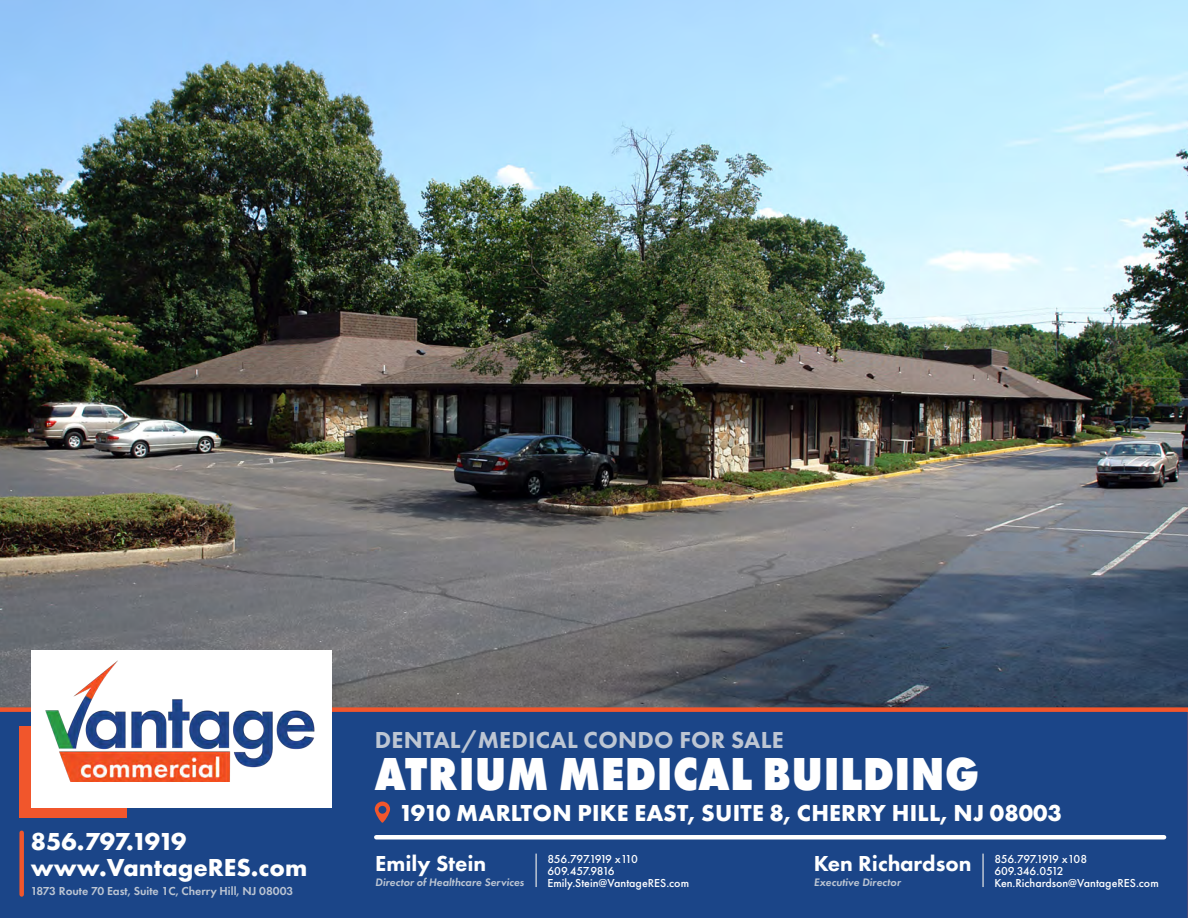
<style>
.page{position:relative;width:1188px;height:918px;background:#fff}
.page>*{position:absolute;margin:0;border:0;box-sizing:border-box;transform-origin:0 0}
.t1{font:800 48px "Futura PT";letter-spacing:.01em;color:#fff;scale:.88 1}
.t2{font:700 25.5px "Futura PT";color:#fff}
.t3{font:700 25.5px "Futura PT";letter-spacing:-.035em;color:#fff}
.t4{font:700 24px "Futura PT";letter-spacing:.01em;color:#fff}
.t5{font:800 24px "Futura PT";letter-spacing:.01em;color:#bdc6d3}
.t6{font:800 22.5px "Futura PT";color:#fff}
.t7{font:500 12px/12px "Futura PT";color:#fff}
.t8{font:600 12px "Futura PT";color:#bdc6d3}
.t9{font:italic 600 11.25px "Futura PT";color:#bdc6d3}
</style>
<div class="page">
<img style="left:0;top:0;width:1188px;height:707px">
<div style="left:0;top:707px;width:1188px;height:211px;background:#1b4588"></div>
<div style="left:19px;top:727px;width:108px;height:91px;background:#f1562c"></div>
<div style="left:31px;top:651px;width:300px;height:157px;background:#fff"></div>
<img style="left:45px;top:656px;width:288px;height:125px">
<div style="left:376px;top:835px;width:788px;height:5px;background:#fff"></div>
<div style="left:19px;top:833px;width:5px;height:62px;background:#f1562c"></div>
<svg style="left:375px;top:802px;width:15px;height:21px"></svg>
<div style="left:378px;top:806px;width:8px;height:8px;background:#1b4588;border-radius:50%"></div>
<hr style="left:982px;top:854px;width:2px;height:33px;background:#bdc6d3">
<hr style="left:535px;top:854px;width:2px;height:33px;background:#bdc6d3">
<h2 class="t3" style="left:31px;top:825px;width:157px">856.797.1919</h2>
<p class="t8" style="left:31px;top:884px;width:264px">1873 Route 70 East, Suite 1C, Cherry Hill, NJ 08003</p>
<h2 class="t2" style="left:31px;top:851px;width:278px">www.VantageRES.com</h2>
<h3 class="t5" style="left:375px;top:725px;width:410px">DENTAL/MEDICAL CONDO FOR SALE</h3>
<h1 class="t1" style="left:375px;top:743px;width:688px">ATRIUM MEDICAL BUILDING</h1>
<h3 class="t4" style="left:399px;top:798px;width:665px">1910 MARLTON PIKE EAST, SUITE 8, CHERRY HILL, NJ 08003</h3>
<h3 class="t6" style="left:375px;top:849px;width:113px">Emily Stein</h3>
<p class="t9" style="left:375px;top:875px;width:150px">Director of Healthcare Services</p>
<p class="t7" style="left:547px;top:853px;width:143px">856.797.1919 x110<br>609.457.9816<br>Emily.Stein@VantageRES.com</p>
<h3 class="t6" style="left:814px;top:849px;width:159px">Ken Richardson</h3>
<p class="t9" style="left:814px;top:875px;width:88px">Executive Director</p>
<p class="t7" style="left:994px;top:853px;width:166px">856.797.1919 x108<br>609.346.0512<br>Ken.Richardson@VantageRES.com</p>
</div>
